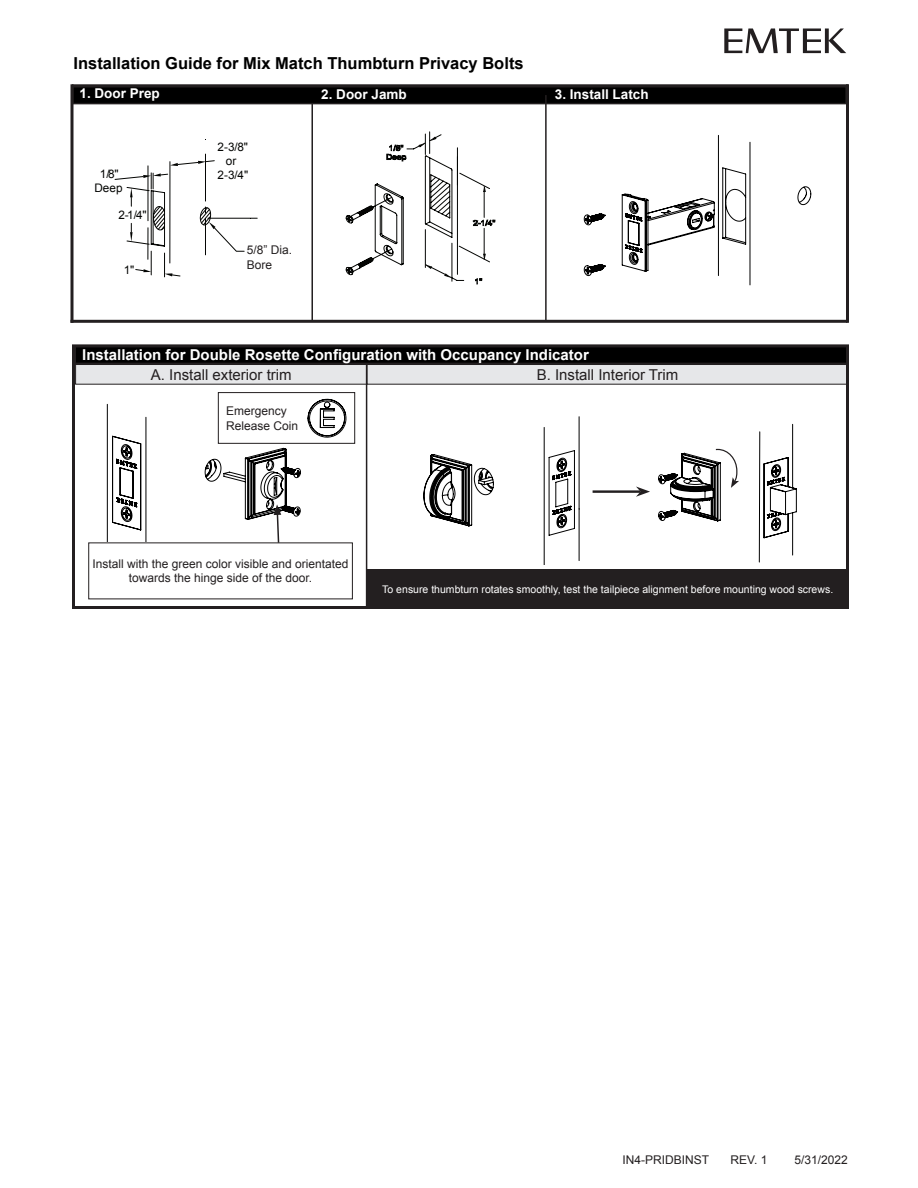
<style>
.page{position:relative;width:918px;height:1188px;background:#fff}
.page>*{position:absolute;margin:0;border:0;box-sizing:border-box;transform-origin:0 0}
.t1{font:700 16.5px "Arial";color:#000}
.t2{font:700 15px "Arial";color:#fff}
.t3{font:15px "Arial";color:#231f20}
.t4{font:700 13.5px "Arial";color:#fff}
.t5{font:12px/14.4px "Arial";color:#231f20}
.t6{font:11.7px/14px "Arial";color:#040503;text-align:center}
.t7{font:10.5px "Arial";color:#fff}
</style>
<div class="page">
<hr style="left:311px;top:94px;width:2px;height:228px;background:#231f20">
<hr style="left:70px;top:320px;width:778px;height:3px;background:#231f20">
<div style="left:73px;top:87px;width:773px;height:17px;background:#000"></div>
<div style="left:72px;top:86px;width:775px;height:18px;border:2px solid #231f20"></div>
<svg style="left:724px;top:28px;width:122px;height:25px"></svg>
<svg style="left:584px;top:135px;width:227px;height:150px"></svg>
<svg style="left:115px;top:154px;width:142px;height:123px"></svg>
<svg style="left:346px;top:132px;width:149px;height:152px"></svg>
<hr style="left:545px;top:95px;width:2px;height:227px;background:#231f20">
<div style="left:76px;top:365px;width:291px;height:19px;background:#e6e7e9"></div>
<div style="left:75px;top:364px;width:292px;height:21px;border:1px solid #231f20"></div>
<div style="left:367px;top:365px;width:481px;height:19px;background:#e6e7e9"></div>
<div style="left:367px;top:364px;width:482px;height:21px;border:1px solid #231f20"></div>
<div style="left:75px;top:346px;width:772px;height:17px;background:#000"></div>
<div style="left:75px;top:346px;width:773px;height:18px;border:2px solid #231f20"></div>
<hr style="left:593px;top:490px;width:48px;height:3px;background:#231f20">
<svg style="left:636px;top:486px;width:14px;height:11px"></svg>
<svg style="left:658px;top:424px;width:139px;height:138px"></svg>
<hr style="left:366px;top:363px;width:1px;height:246px;background:#231f20">
<svg style="left:424px;top:416px;width:155px;height:149px"></svg>
<div style="left:72px;top:344px;width:777px;height:265px;border:3px solid #231f20"></div>
<svg style="left:307px;top:399px;width:40px;height:39px"></svg>
<div style="left:218px;top:392px;width:137px;height:52px;border:1px solid #231f20"></div>
<div style="left:367px;top:569px;width:482px;height:40px;background:#231f20"></div>
<svg style="left:107px;top:404px;width:194px;height:140px"></svg>
<svg style="left:70px;top:84px;width:4px;height:239px"></svg>
<hr style="left:846px;top:84px;width:3px;height:239px;background:#231f20">
<hr style="left:72px;top:84px;width:776px;height:3px;background:#231f20">
<p class="t1" style="left:74px;top:53px;width:452px">Installation Guide for Mix Match Thumbturn Privacy Bolts</p>
<p class="t4" style="left:80px;top:85px;width:82px">1. Door Prep</p>
<p class="t4" style="left:321px;top:85px;width:87px">2. Door Jamb</p>
<p class="t6" style="left:218px;top:140px;width:32px">2-3/8" or</p>
<p class="t6" style="left:100px;top:167px;width:20px">1/8"</p>
<p class="t6" style="left:218px;top:168px;width:32px">2-3/4"</p>
<p class="t6" style="left:94px;top:181px;width:30px">Deep</p>
<p class="t6" style="left:118px;top:208px;width:30px">2-1/4"</p>
<p class="t6" style="left:124px;top:263px;width:12px">1"</p>
<p class="t5" style="left:247px;top:243px;width:47px">5/8” Dia.<br>Bore</p>
<p class="t4" style="left:555px;top:85px;width:95px">3. Install Latch</p>
<p class="t2" style="left:82px;top:345px;width:508px">Installation for Double Rosette Configuration with Occupancy Indicator</p>
<p class="t3" style="left:151px;top:365px;width:142px">A. Install exterior trim</p>
<p class="t3" style="left:537px;top:365px;width:143px">B. Install Interior Trim</p>
<p class="t5" style="left:226px;top:404px;width:62px">Emergency</p>
<p class="t5" style="left:226px;top:419px;width:74px">Release Coin</p>
<p class="t5" style="left:92px;top:557px;width:258px;text-align:center">Install with the green color visible and orientated towards the hinge side of the door.</p>
<p class="t7" style="left:382px;top:582px;width:452px">To ensure thumbturn rotates smoothly, test the tailpiece alignment before mounting wood screws.</p>
<p class="t5" style="left:623px;top:1152px;width:88px">IN4-PRIDBINST</p>
<p class="t5" style="left:731px;top:1152px;width:38px">REV. 1</p>
<p class="t5" style="left:795px;top:1152px;width:55px">5/31/2022</p>
</div>
